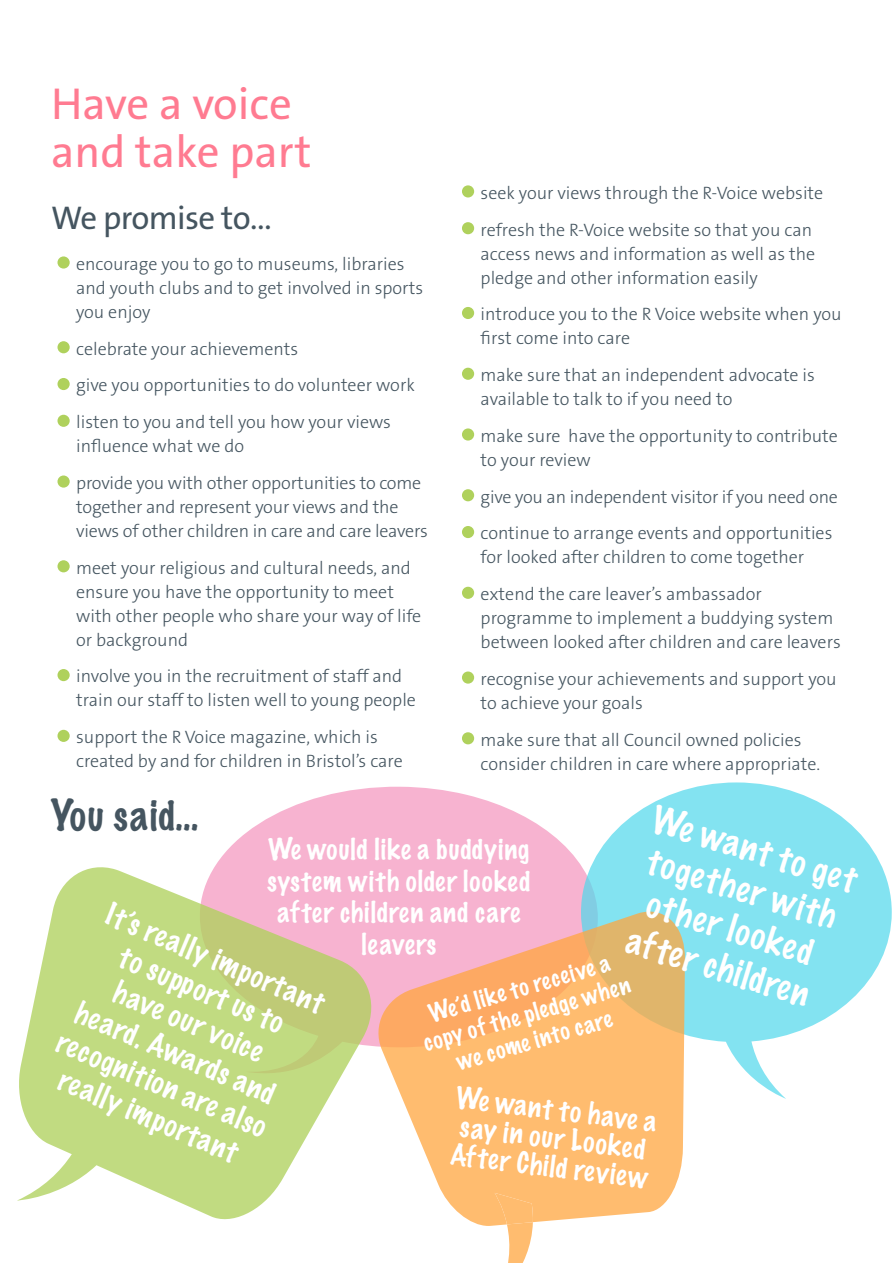
<style>
.page{position:relative;width:893px;height:1263px;background:#fff}
.page>*{position:absolute;margin:0;border:0;box-sizing:border-box;transform-origin:0 0}
.t1{font:45px/48px "The Sans B5 Plain";color:#ff7b91}
.t2{font:100 39px "Marker Felt";letter-spacing:.04em;color:#455560}
.t3{font:100 34.2px/41.1px "Marker Felt";color:#fff;text-align:center}
.t4{font:33px "The Sans B5 Plain";letter-spacing:-.02em;color:#455560}
.t5{font:100 28.5px/34.2px "Marker Felt";color:#fff;text-align:center}
.t6{font:100 27px/28.5px "Marker Felt";color:#fff}
.t7{font:100 26.4px/31.7px "Marker Felt";letter-spacing:.04em;color:#fff;text-align:center}
.t8{font:100 22.5px/27px "Marker Felt";color:#fff;text-align:center}
.t9{font:300 18px/24px "The Sans B3";color:#455560}
.s1{font-size:60px;color:#afd15c}
</style>
<div class="page">
<svg style="left:219px;top:786px;width:362px;height:125px;fill:#f7b3d0"></svg>
<svg style="left:581px;top:782px;width:311px;height:317px;fill:#83e3f1"></svg>
<svg style="left:17px;top:860px;width:363px;height:360px;fill:#c1db81"></svg>
<svg style="left:377px;top:911px;width:308px;height:315px;background:#f9bf89"></svg>
<svg style="left:495px;top:1193px;width:38px;height:70px"></svg>
<h1 class="t1" style="left:51px;top:81px;width:262px">Have a voice and take part</h1>
<h3 class="t4" style="left:51px;top:201px;width:222px">We promise to…</h3>
<p class="t9" style="left:76px;top:252px;width:349px;text-indent:-25px"><span class="s1">•</span>encourage you to go to museums, libraries and youth clubs and to get involved in sports you enjoy</p>
<p class="t9" style="left:51px;top:337px;width:249px"><span class="s1">•</span>celebrate your achievements</p>
<p class="t9" style="left:51px;top:374px;width:365px"><span class="s1">•</span>give you opportunities to do volunteer work</p>
<p class="t9" style="left:76px;top:411px;width:316px;text-indent:-25px"><span class="s1">•</span>listen to you and tell you how your views influence what we do</p>
<p class="t9" style="left:76px;top:471px;width:353px;text-indent:-25px"><span class="s1">•</span>provide you with other opportunities to come together and represent your views and the views of other children in care and care leavers</p>
<p class="t9" style="left:76px;top:556px;width:347px;text-indent:-25px"><span class="s1">•</span>meet your religious and cultural needs, and ensure you have the opportunity to meet with other people who share your way of life or background</p>
<p class="t9" style="left:76px;top:665px;width:341px;text-indent:-25px"><span class="s1">•</span>involve you in the recruitment of staff and train our staff to listen well to young people</p>
<p class="t9" style="left:76px;top:726px;width:328px;text-indent:-25px"><span class="s1">•</span>support the R Voice magazine, which is created by and for children in Bristol’s care</p>
<p class="t9" style="left:455px;top:181px;width:369px"><span class="s1">•</span>seek your views through the R-Voice website</p>
<p class="t9" style="left:481px;top:218px;width:336px;text-indent:-25px"><span class="s1">•</span>refresh the R-Voice website so that you can access news and information as well as the pledge and other information easily</p>
<p class="t9" style="left:481px;top:303px;width:362px;text-indent:-25px"><span class="s1">•</span>introduce you to the R Voice website when you first come into care</p>
<p class="t9" style="left:481px;top:364px;width:336px;text-indent:-25px"><span class="s1">•</span>make sure that an independent advocate is available to talk to if you need to</p>
<p class="t9" style="left:481px;top:424px;width:359px;text-indent:-25px"><span class="s1">•</span>make sure have the opportunity to contribute to your review</p>
<p class="t9" style="left:455px;top:485px;width:384px"><span class="s1">•</span>give you an independent visitor if you need one</p>
<p class="t9" style="left:455px;top:522px;width:378px;text-align:center"><span class="s1">•</span>continue to arrange events and opportunities for looked after children to come together</p>
<p class="t9" style="left:481px;top:583px;width:362px;text-indent:-25px"><span class="s1">•</span>extend the care leaver’s ambassador programme to implement a buddying system between looked after children and care leavers</p>
<p class="t9" style="left:481px;top:667px;width:357px;text-indent:-25px"><span class="s1">•</span>recognise your achievements and support you to achieve your goals</p>
<p class="t9" style="left:481px;top:728px;width:341px;text-indent:-25px"><span class="s1">•</span>make sure that all Council owned policies consider children in care where appropriate.</p>
<h2 class="t2" style="left:50px;top:784px;width:150px">You said…</h2>
<h3 class="t3" style="left:659px;top:798px;width:214px;rotate:17deg">We want to get together with other looked after children</h3>
<h3 class="t7" style="left:267px;top:833px;width:265px">We would like a buddying system with older looked after children and care leavers</h3>
<h3 class="t5" style="left:115px;top:896px;width:235px;rotate:23deg">It’s really important to support us to have our voice heard. Awards and recognition are also really important</h3>
<p class="t8" style="left:413px;top:1004px;width:216px;rotate:-16deg">We’d like to receive a copy of the pledge when we come into care</p>
<h3 class="t6" style="left:458px;top:1082px;width:204px;rotate:7deg">We want to have a say in our Looked<br>After Child review</h3>
</div>
